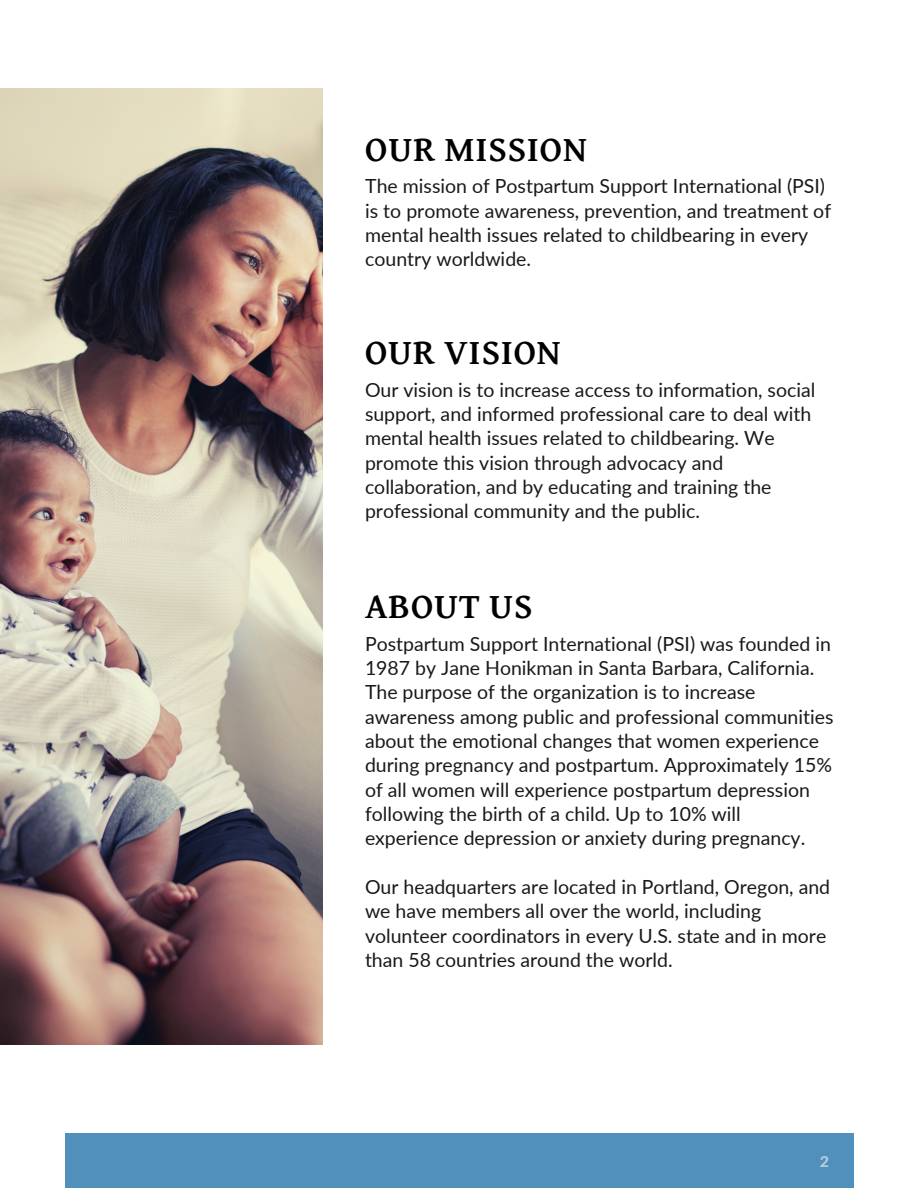
<style>
.page{position:relative;width:918px;height:1188px;background:#fff}
.page>*{position:absolute;margin:0;border:0;box-sizing:border-box;transform-origin:0 0}
.t1{font:700 36px "David Libre";letter-spacing:.025em;color:#000}
.t2{font:19.5px/24.3px "Lato";color:#191919}
.t3{font:700 15.6px "Aileron";color:#b5ccdc}
</style>
<div class="page">
<img style="left:0;top:88px;width:323px;height:957px">
<div style="left:66px;top:1133px;width:788px;height:55px;background:#5190bb"></div>
<h1 class="t1" style="left:365px;top:134px;width:223px">OUR MISSION</h1>
<p class="t2" style="left:365px;top:173px;width:467px">The mission of Postpartum Support International (PSI) is to promote awareness, prevention, and treatment of mental health issues related to childbearing in every country worldwide.</p>
<h1 class="t1" style="left:365px;top:337px;width:197px">OUR VISION</h1>
<p class="t2" style="left:365px;top:377px;width:452px">Our vision is to increase access to information, social support, and informed professional care to deal with mental health issues related to childbearing. We promote this vision through advocacy and collaboration, and by educating and training the professional community and the public.</p>
<h1 class="t1" style="left:365px;top:591px;width:169px">ABOUT US</h1>
<p class="t2" style="left:365px;top:631px;width:470px">Postpartum Support International (PSI) was founded in 1987 by Jane Honikman in Santa Barbara, California.<br>The purpose of the organization is to increase awareness among public and professional communities about the emotional changes that women experience during pregnancy and postpartum. Approximately 15% of all women will experience postpartum depression following the birth of a child. Up to 10% will experience depression or anxiety during pregnancy.</p>
<p class="t2" style="left:365px;top:874px;width:467px">Our headquarters are located in Portland, Oregon, and we have members all over the world, including volunteer coordinators in every U.S. state and in more than 58 countries around the world.</p>
<p class="t3" style="left:820px;top:1152px;width:11px">2</p>
</div>
